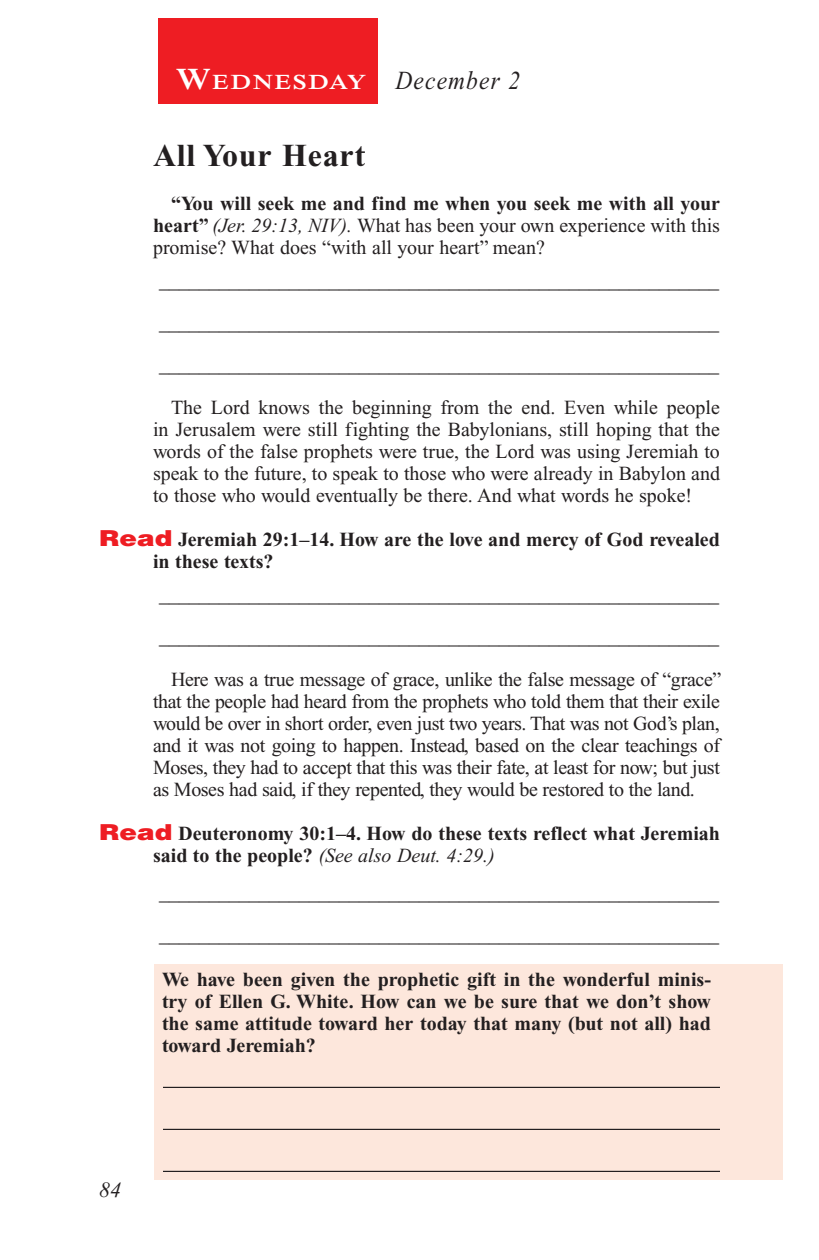
<style>
.page{position:relative;width:819px;height:1260px;background:#fff}
.page>*{position:absolute;margin:0;border:0;box-sizing:border-box;transform-origin:0 0}
.Head{font:700 32px "Times New Roman PS Std";letter-spacing:.025em;color:#231f20}
.Lesson_Dates{font:italic 26px "Times New Roman PS Std";letter-spacing:.05em;color:#231f20;scale:.9 1}
.t1{font:italic 22px "Times New Roman PS Std";color:#231f20}
.Daily_Header{font:600 21px "Times NRMT Std";letter-spacing:.07em;color:#fff;scale:1.1 1}
.Body{font:20px/22px "Times New Roman PS Std";color:#231f20;text-align:justify}
.Blank_Lines{font:20px "Times New Roman PS Std";color:#231f20}
.Blank_Lines_SB{font:20px "Times New Roman PS Std";color:#231f20}
.x-screened_box-text{font:700 20px/22px "Times New Roman PS Std";color:#231f20;text-align:justify}
.Question{font:700 20px/22px "Times New Roman PS Std";color:#231f20}
.s1{font-size:30px}
.s2{font-weight:700}
.s3{font-style:italic}
.s4{font-family:"Helvetica LT Std";font-weight:900;font-size:22px;color:#ee1d23}
.s5{font-weight:400;font-style:italic}
</style>
<div class="page">
<div style="left:158px;top:18px;width:220px;height:86px;background:#ee1d23"></div>
<div style="left:155px;top:964px;width:628px;height:216px;background:#fde7dc"></div>
<hr style="left:163px;top:1087px;width:557px;height:1px;background:#231f20">
<hr style="left:163px;top:1129px;width:557px;height:1px;background:#231f20">
<hr style="left:163px;top:1171px;width:557px;height:1px;background:#231f20">
<p class="Daily_Header" style="left:176px;top:70px;width:175px"><span class="s1">W</span>EDNESDAY</p>
<p class="Lesson_Dates" style="left:396px;top:66px;width:140px">December 2</p>
<p class="Head" style="left:153px;top:138px;width:214px">All Your Heart</p>
<p class="Body" style="left:153px;top:193px;width:569px;text-indent:18px"><span class="s2">“You will seek me and find me when you seek me with all your heart”</span> <span class="s3">(Jer. 29:13, NIV).</span> What has been your own experience with this promise? What does “with all your heart” mean?</p>
<p class="Blank_Lines_SB" style="left:159px;top:271px;width:561px">________________________________________________________</p>
<p class="Blank_Lines" style="left:159px;top:313px;width:561px">________________________________________________________</p>
<p class="Blank_Lines" style="left:159px;top:355px;width:561px">________________________________________________________</p>
<p class="Body" style="left:153px;top:397px;width:569px;text-indent:18px">The Lord knows the beginning from the end. Even while people in Jerusalem were still fighting the Babylonians, still hoping that the words of the false prophets were true, the Lord was using Jeremiah to speak to the future, to speak to those who were already in Babylon and to those who would eventually be there. And what words he spoke!</p>
<p class="Question" style="left:153px;top:529px;width:568px;text-indent:-54px"><span class="s4">Read</span> Jeremiah 29:1–14. How are the love and mercy of God revealed in these texts?</p>
<p class="Blank_Lines_SB" style="left:159px;top:585px;width:561px">________________________________________________________</p>
<p class="Blank_Lines" style="left:159px;top:627px;width:561px">________________________________________________________</p>
<p class="Body" style="left:153px;top:669px;width:570px;text-indent:18px">Here was a true message of grace, unlike the false message of “grace” that the people had heard from the prophets who told them that their exile would be over in short order, even just two years. That was not God’s plan, and it was not going to happen. Instead, based on the clear teachings of Moses, they had to accept that this was their fate, at least for now; but just as Moses had said, if they repented, they would be restored to the land.</p>
<p class="Question" style="left:153px;top:823px;width:569px;text-indent:-54px"><span class="s4">Read</span> Deuteronomy 30:1–4. How do these texts reflect what Jeremiah said to the people? <span class="s5">(See also Deut. 4:29.)</span></p>
<p class="Blank_Lines_SB" style="left:159px;top:883px;width:561px">________________________________________________________</p>
<p class="Blank_Lines" style="left:159px;top:925px;width:561px">________________________________________________________</p>
<p class="x-screened_box-text" style="left:162px;top:969px;width:551px">We have been given the prophetic gift in the wonderful minis&shy;try of Ellen G. White. How can we be sure that we don’t show the same attitude toward her today that many (but not all) had toward Jeremiah?</p>
<p class="t1" style="left:99px;top:1178px;width:23px">84</p>
</div>
